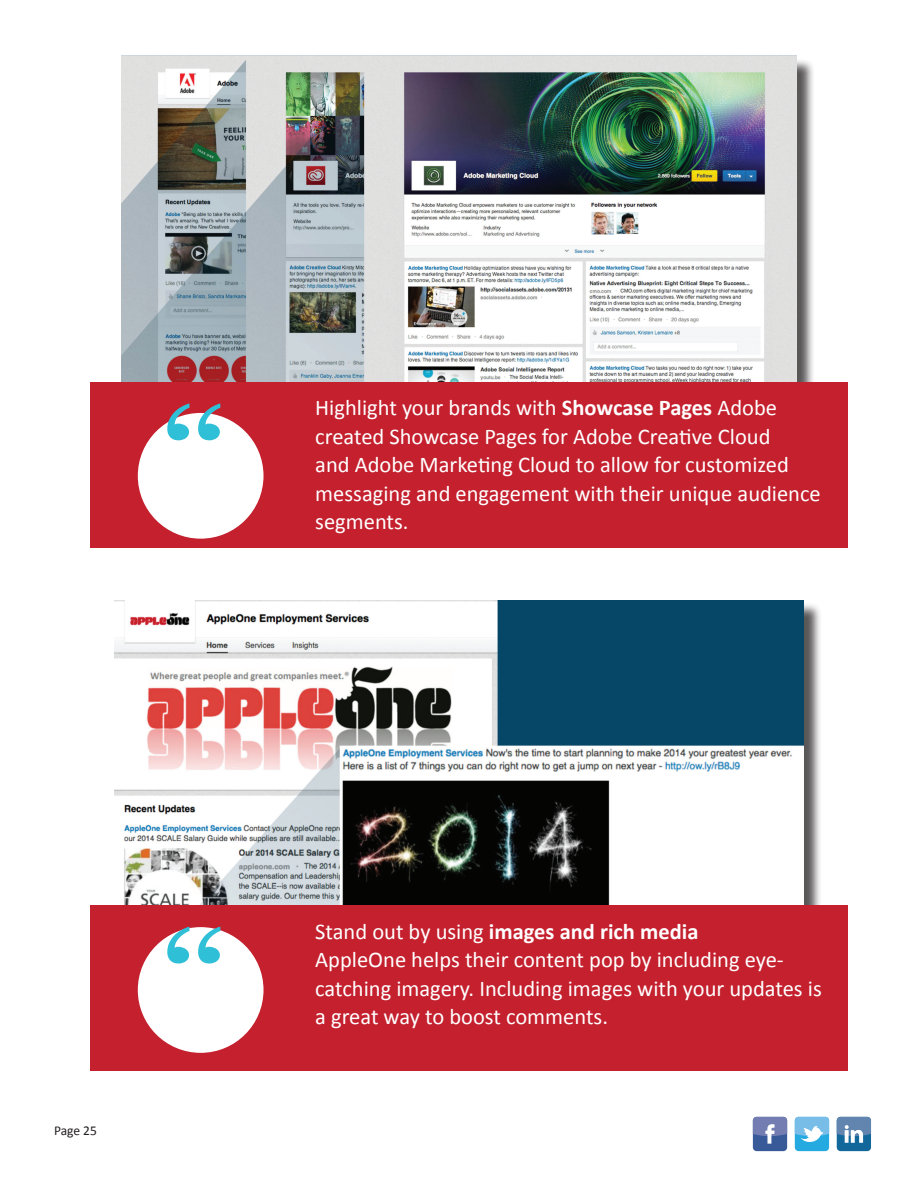
<style>
.page{position:relative;width:918px;height:1188px;background:#fff}
.page>*{position:absolute;margin:0;border:0;box-sizing:border-box;transform-origin:0 0}
.t1{font:137.7px "Copperplate Classic Plain";color:#2fc0d8}
.t2{font:22.5px/28.5px "Calibri";color:#fff}
.t3{font:13.5px "Calibri";letter-spacing:-.005em;color:#231f20}
.s1{font-weight:700}
</style>
<div class="page">
<div style="left:124px;top:58px;width:691px;height:353px;background:#231f20;opacity:.75"></div>
<img style="left:122px;top:56px;width:674px;height:326px">
<div style="left:117px;top:602px;width:705px;height:336px;background:#231f20;opacity:.75"></div>
<img style="left:115px;top:600px;width:688px;height:306px">
<div style="left:90px;top:382px;width:758px;height:166px;background:#c4202e"></div>
<div style="left:138px;top:413px;width:126px;height:126px;background:#fff;border-radius:50%"></div>
<div style="left:90px;top:906px;width:758px;height:165px;background:#c4202e"></div>
<div style="left:138px;top:927px;width:126px;height:126px;background:#fff;border-radius:50%"></div>
<div style="left:795px;top:1117px;width:34px;height:34px;background:#24aae1;border-radius:4px"></div>
<svg style="left:795px;top:1117px;width:34px;height:25px"></svg>
<div style="left:753px;top:1117px;width:34px;height:34px;background:#395a99;border-radius:4px"></div>
<svg style="left:753px;top:1117px;width:34px;height:27px"></svg>
<div style="left:837px;top:1117px;width:34px;height:34px;background:#12679b;border-radius:4px"></div>
<svg style="left:837px;top:1117px;width:34px;height:26px"></svg>
<h1 class="t1" style="left:163px;top:374px;width:63px">“</h1>
<p class="t2" style="left:315px;top:393px;width:507px">Highlight your brands with <span class="s1">Showcase Pages</span> Adobe created Showcase Pages for Adobe Creative Cloud<br>and Adobe Marketing Cloud to allow for customized messaging and engagement with their unique audience segments.</p>
<p class="t3" style="left:54px;top:1122px;width:44px">Page 25</p>
<h1 class="t1" style="left:163px;top:897px;width:63px">“</h1>
<p class="t2" style="left:315px;top:916px;width:508px">Stand out by using <span class="s1">images and rich media<br></span>AppleOne helps their content pop by including eye&shy;catching imagery. Including images with your updates is a great way to boost comments.</p>
</div>
